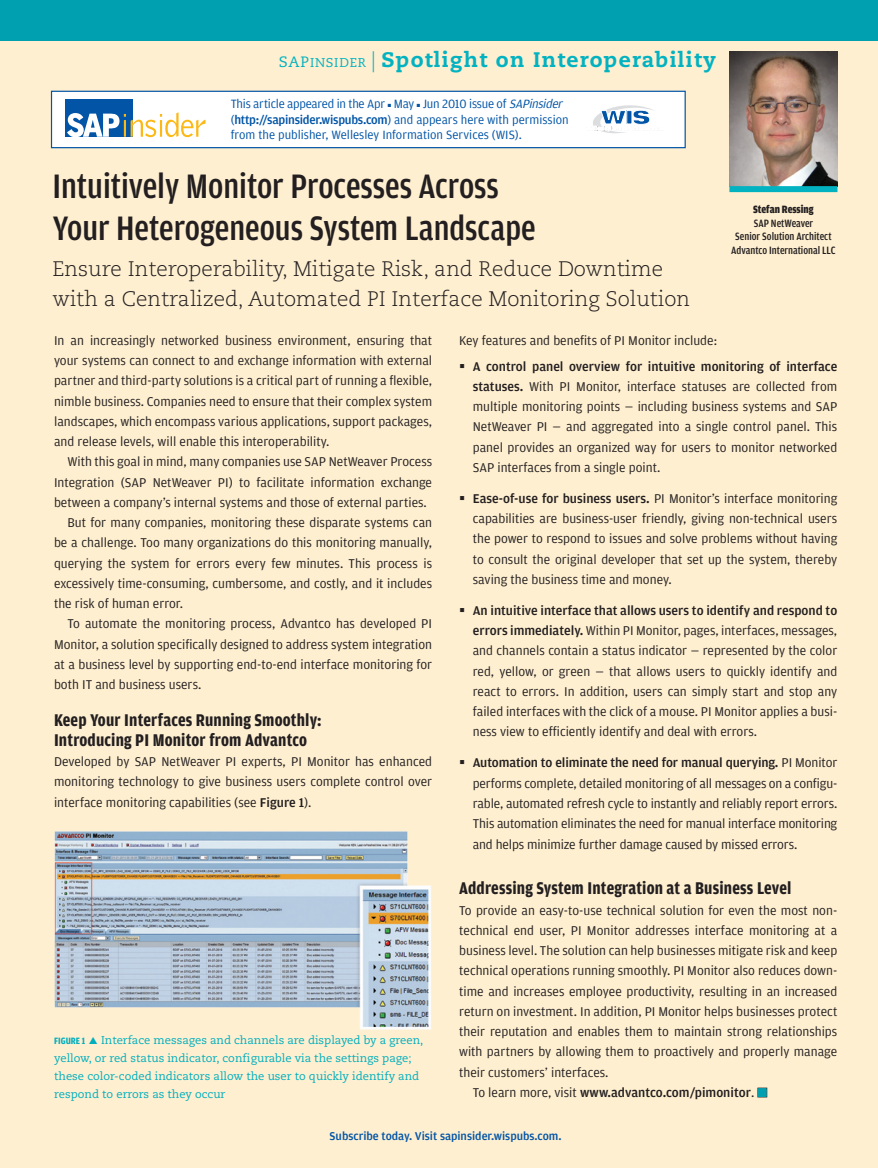
<style>
.page{position:relative;width:878px;height:1168px;background:#feefd0}
.page>*{position:absolute;margin:0;border:0;box-sizing:border-box;transform-origin:0 0}
._01_-_Article_Head{font:500 36px/42px "Amplitude Cond";color:#231f20}
._01_-_Article_Subhea{font:300 21px/30px "Caecilia";color:#231f20}
.SUPP_MASTER_-_Column{font:800 21px "Caecilia";letter-spacing:.06em;color:#03b2c1}
._02_-_Body_Text_Head{font:700 18px/20.2px "Amplitude Cond";letter-spacing:.01em;color:#231f20}
._02_-_Body_Text{font:13.5px/20.2px "Amplitude";color:#231f20;text-align:justify}
._02_-_Bullets_1{font:13.5px/20.2px "Amplitude";color:#231f20;text-align:justify}
._02_-_Body_Text-2{font:500 13.5px "Amplitude";color:#231f20}
.t1{font:13.5px "Wingdings";color:#231f20}
._00_-_Master_Color{font:12.75px/15.3px "Amplitude";color:#0154a6}
.MASTER_-_footer_mont{font:500 12px "Amplitude";color:#0154a6}
._04_-_Figure_Caption{font:11.25px/18px "Caecilia";color:#00aebd}
._01_-_Author_bio_sho{font:500 11.25px/13.5px "Amplitude Cond";color:#231f20;text-align:center}
._01_-_Author_bio_sho-2{font:900 11.25px "Amplitude Cond";color:#231f20}
._04_-_Figure_Caption-2{font:700 9.75px "Amplitude Cond";color:#00aebd}
.s1{font-weight:400;font-size:15px}
.s2{font-weight:400;font-size:12.75px}
.s3{font-weight:300}
.s4{font-style:italic}
.s5{font-weight:500}
.s6{font-weight:400}
.s7{color:#00a0b0}
</style>
<div class="page">
<div style="left:0;top:0;width:878px;height:40px;background:#00a0b0"></div>
<div style="left:51px;top:91px;width:634px;height:57px;background:#fff"></div>
<div style="left:51px;top:91px;width:634px;height:57px;border:1px solid #0154a6"></div>
<svg style="left:593px;top:105px;width:60px;height:28px"></svg>
<div style="left:65px;top:99px;width:68px;height:38px;background:#0154a6"></div>
<svg style="left:67px;top:112px;width:138px;height:25px"></svg>
<div style="left:757px;top:1088px;width:10px;height:9px;border:1px solid #231f20"></div>
<img style="left:54px;top:831px;width:378px;height:199px">
<img style="left:729px;top:51px;width:108px;height:135px">
<div style="left:729px;top:186px;width:108px;height:6px;background:#03b2c1"></div>
<p class="SUPP_MASTER_-_Column" style="left:279px;top:47px;width:438px"><span class="s1">SAP</span><span class="s2">Insider</span> <span class="s3">|</span> Spotlight on Interoperability</p>
<p class="_00_-_Master_Color" style="left:231px;top:96px;width:339px">This article appeared in the Apr ■ May ■ Jun 2010 issue of <span class="s4">SAPinsider </span>(<span class="s5">http://sapinsider.wispubs.com</span>) and appears here with permission from the publisher, Wellesley Information Services (WIS).</p>
<p class="_01_-_Article_Head" style="left:52px;top:166px;width:484px">Intuitively Monitor Processes Across<br>Your Heterogeneous System Landscape</p>
<p class="_01_-_Article_Subhea" style="left:52px;top:254px;width:639px">Ensure Interoperability, Mitigate Risk, and Reduce Downtime with a Centralized, Automated PI Interface Monitoring Solution</p>
<p class="_01_-_Author_bio_sho-2" style="left:753px;top:203px;width:62px">Stefan Ressing</p>
<p class="_01_-_Author_bio_sho" style="left:731px;top:216px;width:106px">SAP NetWeaver<br>Senior Solution Architect<br>Advantco International LLC</p>
<p class="_02_-_Body_Text" style="left:54px;top:330px;width:379px">In an increasingly networked business environment, ensuring that your systems can connect to and exchange information with external partner and third-party solutions is a critical part of running a flexible, nimble business. Companies need to ensure that their complex system landscapes, which encompass various applications, support packages, and release levels, will enable this interoperability.</p>
<p class="_02_-_Body_Text" style="left:54px;top:452px;width:379px;text-indent:14px">With this goal in mind, many companies use SAP NetWeaver Process Integration (SAP NetWeaver PI) to facilitate information exchange between a company’s internal systems and those of external parties.</p>
<p class="_02_-_Body_Text" style="left:54px;top:513px;width:379px;text-indent:14px">But for many companies, monitoring these disparate systems can be a challenge. Too many organizations do this monitoring manually, querying the system for errors every few minutes. This process is excessively time-consuming, cumbersome, and costly, and it includes the risk of human error.</p>
<p class="_02_-_Body_Text" style="left:54px;top:614px;width:379px;text-indent:14px">To automate the monitoring process, Advantco has developed PI Monitor, a solution specifically designed to address system integration at a business level by supporting end-to-end interface monitoring for both IT and business users.</p>
<p class="_02_-_Body_Text_Head" style="left:54px;top:710px;width:269px">Keep Your Interfaces Running Smoothly:<br>Introducing PI Monitor from Advantco</p>
<p class="_02_-_Body_Text" style="left:54px;top:751px;width:379px">Developed by SAP NetWeaver PI experts, PI Monitor has enhanced monitoring technology to give business users complete control over interface monitoring capabilities (see <span class="s5">Figure 1</span>).</p>
<p class="_04_-_Figure_Caption" style="left:54px;top:1031px;width:370px;text-indent:47px">Interface messages and channels are displayed by a green, yellow, or red status indicator, configurable via the settings page; these color-coded indicators allow the user to quickly identify and respond to errors as they occur</p>
<p class="_04_-_Figure_Caption-2" style="left:54px;top:1035px;width:33px">Figure 1</p>
<p class="_02_-_Body_Text" style="left:459px;top:330px;width:259px">Key features and benefits of PI Monitor include:</p>
<p class="_02_-_Bullets_1" style="left:472px;top:356px;width:366px"><span class="s5">A control panel overview for intuitive monitoring of interface statuses.</span> With PI Monitor, interface statuses are collected from multiple monitoring points — including business systems and SAP NetWeaver PI — and aggregated into a single control panel. This panel provides an organized way for users to monitor networked SAP interfaces from a single point.</p>
<p class="_02_-_Bullets_1" style="left:472px;top:488px;width:366px"><span class="s5">Ease-of-use for business users.</span> PI Monitor’s interface monitoring capabilities are business-user friendly, giving non-technical users the power to respond to issues and solve problems without having to consult the original developer that set up the system, thereby saving the business time and money.</p>
<p class="_02_-_Bullets_1" style="left:472px;top:600px;width:366px"><span class="s5">An intuitive interface that allows users to identify and respond to errors immediately.</span> Within PI Monitor, pages, interfaces, messages, and channels contain a status indicator — represented by the color red, yellow, or green — that allows users to quickly identify and react to errors. In addition, users can simply start and stop any failed interfaces with the click of a mouse. PI Monitor applies a busi&shy;ness view to efficiently identify and deal with errors.</p>
<p class="_02_-_Bullets_1" style="left:472px;top:753px;width:366px"><span class="s5">Automation to eliminate the need for manual querying.</span> PI Monitor performs complete, detailed monitoring of all messages on a configu&shy;rable, automated refresh cycle to instantly and reliably report errors.<br>This automation eliminates the need for manual interface monitoring and helps minimize further damage caused by missed errors.</p>
<p class="_02_-_Body_Text_Head" style="left:459px;top:878px;width:334px">Addressing System Integration at a Business Level</p>
<p class="_02_-_Body_Text" style="left:459px;top:900px;width:379px">To provide an easy-to-use technical solution for even the most non&shy;technical end user, PI Monitor addresses interface monitoring at a business level. The solution can help businesses mitigate risk and keep technical operations running smoothly. PI Monitor also reduces down&shy;time and increases employee productivity, resulting in an increased return on investment. In addition, PI Monitor helps businesses protect their reputation and enables them to maintain strong relationships with partners by allowing them to proactively and properly manage their customers’ interfaces.</p>
<p class="_02_-_Body_Text-2" style="left:472px;top:1085px;width:296px"><span class="s6">To learn more, visit</span> www.advantco.com/pimonitor<span class="s6">.</span> <span class="s7">■</span></p>
<p class="t1" style="left:459px;top:358px;width:8px">▪</p>
<p class="t1" style="left:459px;top:491px;width:8px">▪</p>
<p class="t1" style="left:459px;top:603px;width:8px">▪</p>
<p class="t1" style="left:459px;top:755px;width:8px">▪</p>
<p class="MASTER_-_footer_mont" style="left:329px;top:1129px;width:234px">Subscribe today. Visit sapinsider.wispubs.com.</p>
</div>
